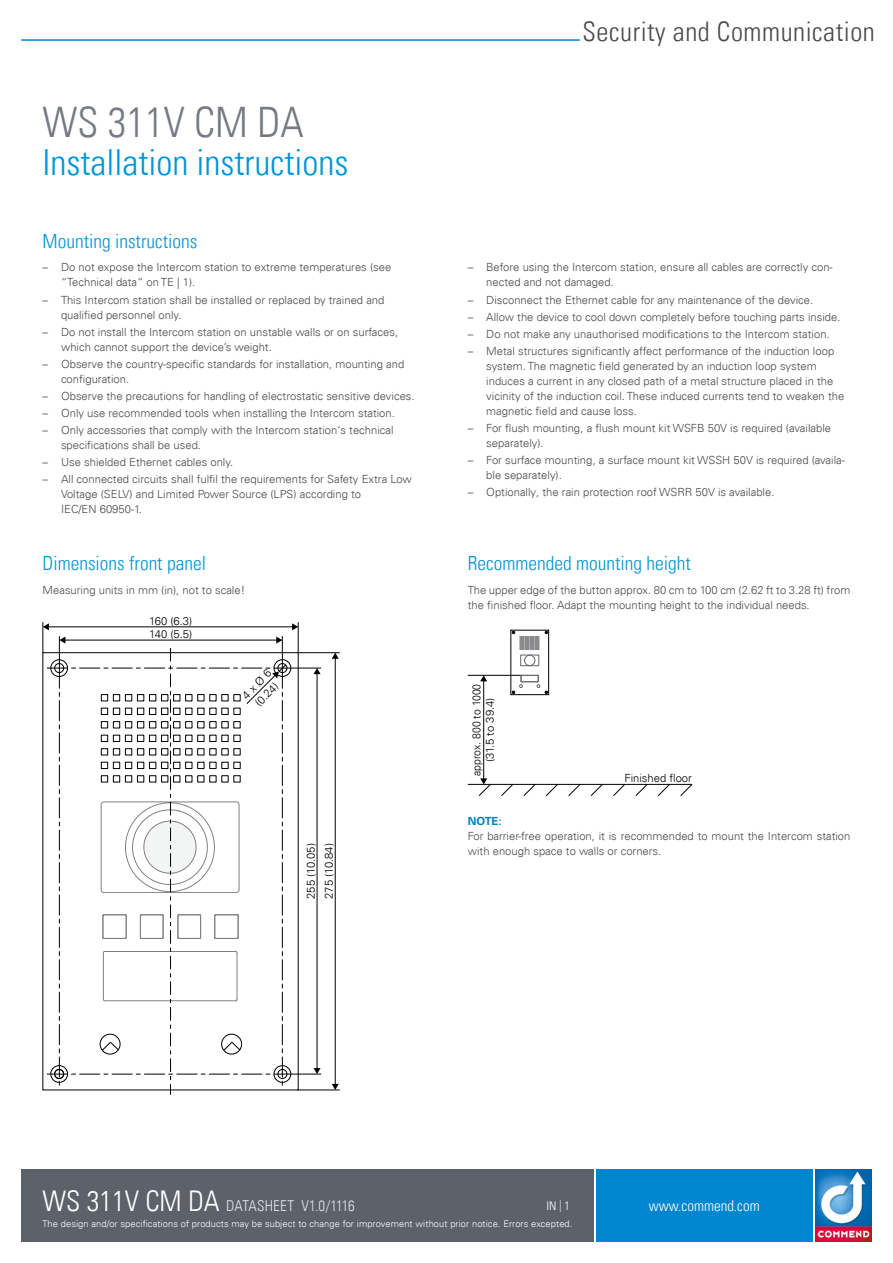
<style>
.page{position:relative;width:893px;height:1263px;background:#fff}
.page>*{position:absolute;margin:0;border:0;box-sizing:border-box;transform-origin:0 0}
.t1{font:42px "Univers Com 47 Light Cond";color:#757a83}
.t2{font:36px "Univers Com 47 Light Cond";color:#0095d6}
.t3{font:27px "Univers Com 47 Light Cond";letter-spacing:.02em;color:#4a4a49}
.t4{font:19.5px "Univers Com 47 Light Cond";color:#0095d6}
.t5{font:15px "Univers Com 47 Light Cond";letter-spacing:.005em;color:#e0e4e7}
.t6{font:15px "Univers Com 47 Light Cond";color:#fff}
.t7{font:12px "Univers Com 47 Light Cond";color:#fff}
.t8{font:300 11.25px/15px "Univers Com 45";color:#4a4a49}
.t9{font:300 11.25px/13.2px "Univers Com 45";color:#000}
.t10{font:300 11.25px/13.5px "Univers Com 45";color:#000;text-align:center;scale:.93 1}
.t11{font:700 11.25px "Univers Com 65";color:#0081c5}
.t12{font:300 9.3px "Univers Com 45";letter-spacing:.01em;color:#fff}
.s1{font-size:28.5px;color:#fff}
.s2{color:#e0e4e7}
</style>
<div class="page">
<img style="left:815px;top:1169px;width:57px;height:73px">
<div style="left:21px;top:1169px;width:573px;height:73px;background:#5d626a"></div>
<div style="left:596px;top:1169px;width:216px;height:73px;background:#0086ce"></div>
<hr style="left:21px;top:39px;width:559px;height:2px;background:#0086ce">
<svg style="left:43px;top:652px;width:256px;height:439px"></svg>
<div style="left:274px;top:1065px;width:17px;height:18px;border:1px solid #000;border-radius:50%"></div>
<div style="left:274px;top:659px;width:17px;height:18px;border:1px solid #000;border-radius:50%"></div>
<hr style="left:298px;top:652px;width:41px;height:1px;background:#000">
<hr style="left:43px;top:622px;width:1px;height:31px;background:#000">
<hr style="left:298px;top:622px;width:1px;height:31px;background:#000">
<hr style="left:298px;top:1090px;width:41px;height:1px;background:#000">
<hr style="left:282px;top:668px;width:39px;height:1px;background:#000">
<hr style="left:282px;top:1074px;width:39px;height:1px;background:#000">
<hr style="left:48px;top:627px;width:245px;height:1px;background:#000">
<svg style="left:43px;top:623px;width:6px;height:7px"></svg>
<svg style="left:292px;top:623px;width:6px;height:7px"></svg>
<hr style="left:335px;top:658px;width:1px;height:427px;background:#000">
<svg style="left:332px;top:653px;width:7px;height:6px"></svg>
<svg style="left:332px;top:1084px;width:7px;height:6px"></svg>
<hr style="left:317px;top:673px;width:1px;height:396px;background:#000">
<svg style="left:314px;top:668px;width:7px;height:6px"></svg>
<svg style="left:314px;top:1068px;width:7px;height:6px"></svg>
<svg style="left:47px;top:636px;width:239px;height:459px"></svg>
<hr style="left:468px;top:784px;width:224px;height:1px;background:#000">
<svg style="left:501px;top:784px;width:12px;height:12px"></svg>
<svg style="left:523px;top:784px;width:13px;height:12px"></svg>
<svg style="left:546px;top:784px;width:12px;height:12px"></svg>
<svg style="left:568px;top:784px;width:12px;height:12px"></svg>
<svg style="left:591px;top:784px;width:12px;height:12px"></svg>
<svg style="left:613px;top:784px;width:12px;height:12px"></svg>
<svg style="left:635px;top:784px;width:13px;height:12px"></svg>
<svg style="left:658px;top:784px;width:12px;height:12px"></svg>
<svg style="left:680px;top:784px;width:12px;height:12px"></svg>
<hr style="left:483px;top:680px;width:1px;height:99px;background:#000">
<svg style="left:480px;top:676px;width:7px;height:5px"></svg>
<svg style="left:479px;top:778px;width:12px;height:18px"></svg>
<hr style="left:468px;top:675px;width:54px;height:1px;background:#000">
<hr style="left:511px;top:630px;width:1px;height:64px;background:#000">
<hr style="left:548px;top:630px;width:1px;height:64px;background:#000">
<svg style="left:510px;top:629px;width:39px;height:21px"></svg>
<div style="left:520px;top:655px;width:19px;height:11px;border:1px solid #67676c"></div>
<div style="left:524px;top:655px;width:11px;height:11px;border:1px solid #67676c;border-radius:50%"></div>
<svg style="left:510px;top:675px;width:39px;height:20px"></svg>
<h1 class="t1" style="left:43px;top:97px;width:263px">WS 311V CM DA</h1>
<h2 class="t2" style="left:43px;top:141px;width:307px">Installation instructions</h2>
<h3 class="t4" style="left:43px;top:229px;width:156px">Mounting instructions</h3>
<p class="t8" style="left:61px;top:260px;width:332px;text-indent:-18px">– Do not expose the Intercom station to extreme temperatures (see “Technical data“ on TE | 1).</p>
<p class="t8" style="left:61px;top:292px;width:325px;text-indent:-18px">– This Intercom station shall be installed or replaced by trained and qualified personnel only.</p>
<p class="t8" style="left:61px;top:324px;width:339px;text-indent:-18px">– Do not install the Intercom station on unstable walls or on surfaces, which cannot support the device’s weight.</p>
<p class="t8" style="left:61px;top:356px;width:345px;text-indent:-18px">– Observe the country-specific standards for installation, mounting and configuration.</p>
<p class="t8" style="left:43px;top:388px;width:374px">– Observe the precautions for handling of electrostatic sensitive devices.</p>
<p class="t8" style="left:43px;top:406px;width:354px">– Only use recommended tools when installing the Intercom station.</p>
<p class="t8" style="left:61px;top:423px;width:334px;text-indent:-18px">– Only accessories that comply with the Intercom station‘s technical specifications shall be used.</p>
<p class="t8" style="left:43px;top:455px;width:192px">– Use shielded Ethernet cables only.</p>
<p class="t8" style="left:61px;top:472px;width:352px;text-indent:-18px">– All connected circuits shall fulfil the requirements for Safety Extra Low<br>Voltage (SELV) and Limited Power Source (LPS) according to<br>IEC/EN 60950-1.</p>
<h3 class="t4" style="left:43px;top:551px;width:165px">Dimensions front panel</h3>
<p class="t8" style="left:43px;top:582px;width:204px">Measuring units in mm (in), not to scale!</p>
<p class="t9" style="left:149px;top:614px;width:45px">160 (6.3)<br>140 (5.5)</p>
<p class="t9" style="left:239px;top:692px;width:38px;line-height:14.1px;text-align:center;rotate:-45deg">4 x Ø 6 (0.24)</p>
<p class="t9" style="left:302px;top:899px;width:57px;line-height:18.1px;rotate:-90deg">255 (10.05)<br>275 (10.84)</p>
<h3 class="t3" style="left:582px;top:15px;width:294px">Security and Communication</h3>
<p class="t8" style="left:486px;top:260px;width:348px;text-indent:-18px">– Before using the Intercom station, ensure all cables are correctly con&shy;nected and not damaged.</p>
<p class="t8" style="left:468px;top:292px;width:347px">– Disconnect the Ethernet cable for any maintenance of the device.</p>
<p class="t8" style="left:468px;top:309px;width:374px">– Allow the device to cool down completely before touching parts inside.</p>
<p class="t8" style="left:468px;top:326px;width:363px">– Do not make any unauthorised modifications to the Intercom station.</p>
<p class="t8" style="left:486px;top:343px;width:360px;text-indent:-18px">– Metal structures significantly affect performance of the induction loop system. The magnetic field generated by an induction loop system induces a current in any closed path of a metal structure placed in the vicinity of the induction coil. These induced currents tend to weaken the magnetic field and cause loss.</p>
<p class="t8" style="left:486px;top:420px;width:346px;text-indent:-18px">– For flush mounting, a flush mount kit WSFB 50V is required (available separately).</p>
<p class="t8" style="left:486px;top:453px;width:360px;text-indent:-18px">– For surface mounting, a surface mount kit WSSH 50V is required (availa&shy;ble separately).</p>
<p class="t8" style="left:468px;top:485px;width:308px">– Optionally, the rain protection roof WSRR 50V is available.</p>
<h3 class="t4" style="left:468px;top:551px;width:225px">Recommended mounting height</h3>
<p class="t8" style="left:468px;top:582px;width:384px">The upper edge of the button approx. 80 cm to 100 cm (2.62 ft to 3.28 ft) from the finished floor. Adapt the mounting height to the individual needs.</p>
<p class="t10" style="left:470px;top:776px;width:100px;rotate:-90deg">approx. 800 to 1000 (31.5 to 39.4)</p>
<p class="t9" style="left:624px;top:771px;width:69px">Finished floor</p>
<p class="t11" style="left:468px;top:814px;width:35px">NOTE:</p>
<p class="t8" style="left:468px;top:829px;width:384px">For barrier-free operation, it is recommended to mount the Intercom station with enough space to walls or corners.</p>
<h3 class="t5" style="left:43px;top:1197px;width:314px"><span class="s1">WS 311V CM DA</span> DATASHEET V1.0/1116</h3>
<p class="t7" style="left:546px;top:1198px;width:25px">IN <span class="s2">|</span> 1</p>
<p class="t12" style="left:43px;top:1218px;width:531px">The design and/or specifications of products may be subject to change for improvement without prior notice. Errors excepted.</p>
<h3 class="t6" style="left:649px;top:1197px;width:112px">www.commend.com</h3>
</div>
